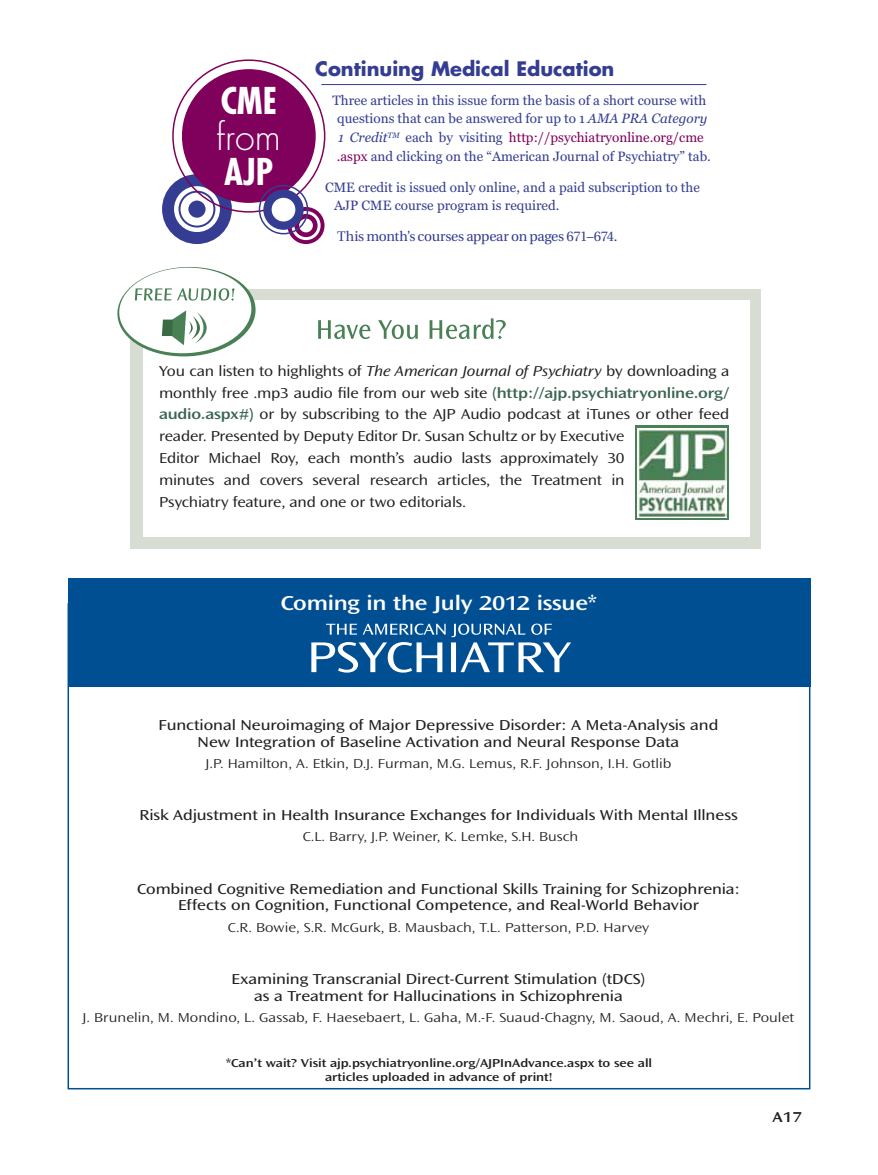
<style>
.page{position:relative;width:878px;height:1175px;background:#fff}
.page>*{position:absolute;margin:0;border:0;box-sizing:border-box;transform-origin:0 0}
.t1{font:700 condensed 35.85px "Futura";color:#fff}
.t2{font:300 35.85px "Futura";color:#fff}
.t3{font:21px "Ocean Sans MM 512 800";letter-spacing:.1em;color:#fff}
.t4{font:700 19.5px "Futura";color:#343d91}
.t5{font:15px/16.5px "Ocean Sans MM 403 800";letter-spacing:.105em;color:#231f20;text-align:center}
.t6{font:15px/21.8px "Ocean Sans MM 360 720";letter-spacing:.065em;color:#231f20}
.t7{font:15px "Ocean Sans MM 512 800";color:#231f20}
.t8{font:13.8px "Utopia";letter-spacing:-.025em;color:#343d91}
.t9{font:13.5px/18.8px "Georgia";color:#343d91;text-align:center}
.t10{font:13.5px "Ocean Sans MM 310 800";letter-spacing:.105em;color:#231f20}
.t11{font:12px/14.4px "Ocean Sans MM 512 800";letter-spacing:.12em;color:#231f20;text-align:center}
.s1{font-style:italic}
.s2{color:#80015b}
.s3{font-family:"Ocean Sans MM It 360 720"}
.s4{font-family:"Ocean Sans MM 512 800";color:#3b6452}
</style>
<div class="page">
<div style="left:68px;top:578px;width:742px;height:108px;background:#004f93"></div>
<svg style="left:311px;top:623px;width:260px;height:49px"></svg>
<div style="left:130px;top:289px;width:630px;height:260px;background:#d7ddd3"></div>
<div style="left:143px;top:301px;width:606px;height:236px;background:#fff"></div>
<svg style="left:635px;top:425px;width:93px;height:95px"></svg>
<img style="left:637px;top:428px;width:89px;height:89px">
<svg style="left:117px;top:267px;width:140px;height:89px"></svg>
<svg style="left:318px;top:320px;width:53px;height:19px"></svg>
<svg style="left:378px;top:320px;width:40px;height:19px"></svg>
<svg style="left:429px;top:318px;width:76px;height:21px"></svg>
<hr style="left:321px;top:84px;width:385px;height:1px;background:#343d91">
<svg style="left:287px;top:207px;width:37px;height:37px"></svg>
<svg style="left:299px;top:219px;width:14px;height:13px"></svg>
<div style="left:291px;top:211px;width:29px;height:29px;border:3px solid #fff;border-radius:50%"></div>
<svg style="left:162px;top:174px;width:70px;height:70px;fill:#343d91"></svg>
<div style="left:180px;top:193px;width:33px;height:32px;background:#fff;border-radius:50%"></div>
<div style="left:188px;top:200px;width:18px;height:18px;background:#343d91;border-radius:50%"></div>
<div style="left:187px;top:199px;width:20px;height:20px;border:1px solid #fff;border-radius:50%"></div>
<div style="left:174px;top:186px;width:46px;height:46px;border:4px solid #fff;border-radius:50%"></div>
<div style="left:182px;top:69px;width:134px;height:134px;background:#80015b;border-radius:50%"></div>
<div style="left:263px;top:189px;width:41px;height:41px;background:#343d91;border-radius:50%"></div>
<div style="left:259px;top:185px;width:49px;height:49px;border:1px solid #343d91;border-radius:50%"></div>
<div style="left:272px;top:198px;width:23px;height:23px;background:#fff;border-radius:50%"></div>
<h1 class="t1" style="left:221px;top:78px;width:58px">CME</h1>
<h1 class="t2" style="left:217px;top:115px;width:66px">from</h1>
<h1 class="t1" style="left:224px;top:150px;width:51px">AJP</h1>
<h3 class="t4" style="left:315px;top:56px;width:301px">Continuing Medical Education</h3>
<p class="t9" style="left:332px;top:91px;width:380px">Three articles in this issue form the basis of a short course with questions that can be answered for up to 1 <span class="s1">AMA PRA Category 1 Credit</span><sup>TM</sup> each by visiting <span class="s2">http://psychiatryonline.org/cme .aspx</span> and clicking on the “American Journal of Psychiatry” tab.</p>
<p class="t9" style="left:334px;top:177px;width:367px;text-align:left;text-indent:-9px">CME credit is issued only online, and a paid subscription to the<br>AJP CME course program is required.</p>
<p class="t9" style="left:337px;top:227px;width:287px">This month’s courses appear on pages 237–240.</p>
<p class="t8" style="left:337px;top:229px;width:282px">This month’s courses appear on pages 671–674.</p>
<p class="t6" style="left:159px;top:360px;width:570px">You can listen to highlights of <span class="s3">The American Journal of Psychiatry</span> by downloading a monthly free .mp3 audio file from our web site <span class="s4">(http://ajp.psychiatryonline.org/ audio.aspx#)</span> or by subscribing to the AJP Audio podcast at iTunes or other feed reader. Presented by Deputy Editor Dr. Susan Schultz or by Executive<br>Editor Michael Roy, each month’s audio lasts approximately 30<br>minutes and covers several research articles, the Treatment in<br>Psychiatry feature, and one or two editorials.</p>
<h2 class="t3" style="left:281px;top:591px;width:318px">Coming in the July 2012 issue*</h2>
<p class="t5" style="left:158px;top:717px;width:559px">Functional Neuroimaging of Major Depressive Disorder: A Meta-Analysis and<br>New Integration of Baseline Activation and Neural Response Data</p>
<p class="t10" style="left:205px;top:756px;width:466px">J.P. Hamilton, A. Etkin, D.J. Furman, M.G. Lemus, R.F. Johnson, I.H. Gotlib</p>
<p class="t5" style="left:139px;top:807px;width:598px">Risk Adjustment in Health Insurance Exchanges for Individuals With Mental Illness</p>
<p class="t10" style="left:303px;top:829px;width:275px">C.L. Barry, J.P. Weiner, K. Lemke, S.H. Busch</p>
<p class="t5" style="left:137px;top:881px;width:603px">Combined Cognitive Remediation and Functional Skills Training for Schizophrenia:<br>Effects on Cognition, Functional Competence, and Real-World Behavior</p>
<p class="t10" style="left:228px;top:919px;width:421px">C.R. Bowie, S.R. McGurk, B. Mausbach, T.L. Patterson, P.D. Harvey</p>
<p class="t5" style="left:231px;top:971px;width:414px">Examining Transcranial Direct-Current Stimulation (tDCS) as a Treatment for Hallucinations in Schizophrenia</p>
<p class="t10" style="left:83px;top:1009px;width:712px">J. Brunelin, M. Mondino, L. Gassab, F. Haesebaert, L. Gaha, M.-F. Suaud-Chagny, M. Saoud, A. Mechri, E. Poulet</p>
<p class="t11" style="left:226px;top:1055px;width:427px">*Can’t wait? Visit ajp.psychiatryonline.org/AJPInAdvance.aspx to see all articles uploaded in advance of print!</p>
<p class="t7" style="left:772px;top:1108px;width:29px">A17</p>
</div>
